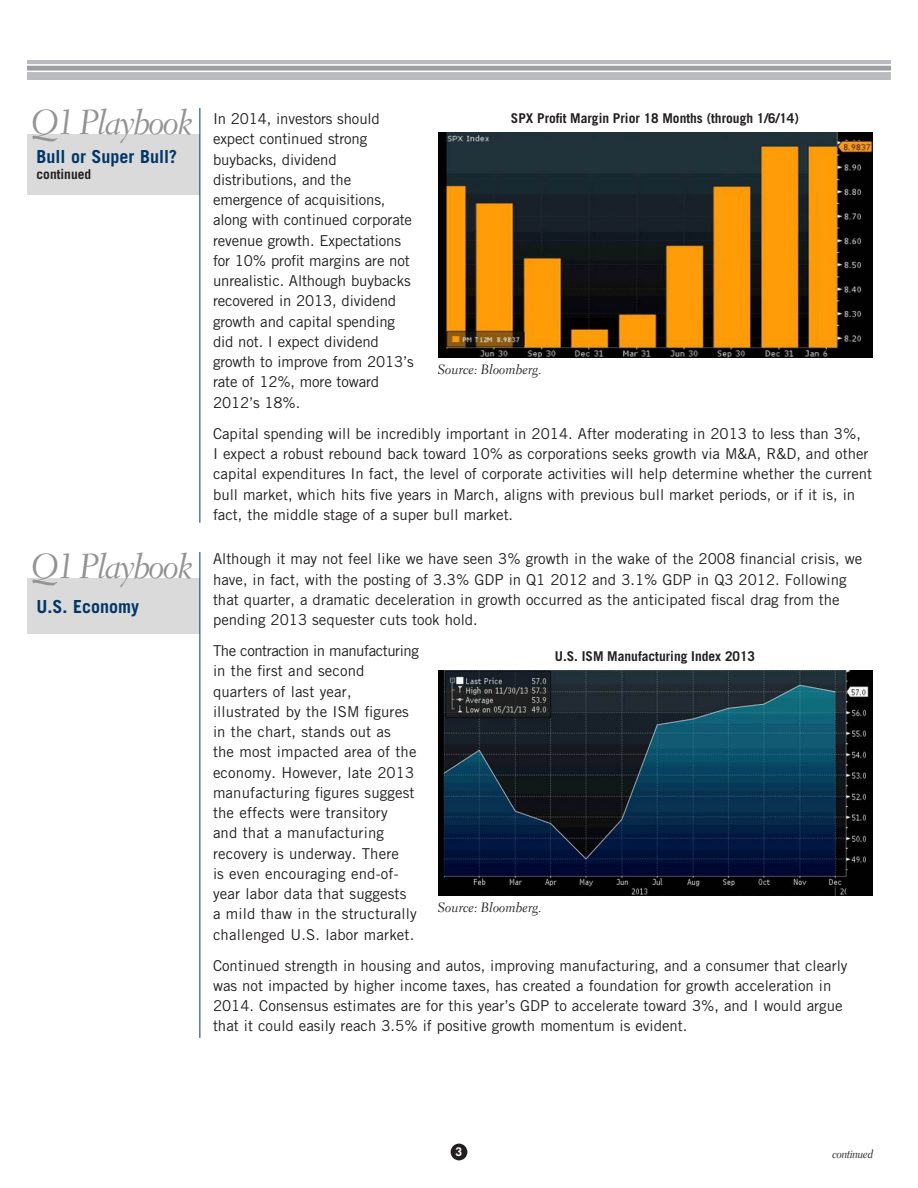
<style>
.page{position:relative;width:918px;height:1188px;background:#fff}
.page>*{position:absolute;margin:0;border:0;box-sizing:border-box;transform-origin:0 0}
.t1{font:34.5px "Electra LT Std Cursive";letter-spacing:-.05em;color:#939393}
.t2{font:700 18px "Trade Gothic LT Std";color:#003667}
.t3{font:15px/20.2px "Trade Gothic LT Std";color:#231f20}
.t4{font:700 13.5px "Trade Gothic LT Std";color:#231f20}
.t5{font:13.5px "Electra LH Cursive";color:#231f20}
.t6{font:12px "Electra LT Std Cursive Display";color:#231f20}
.t7{font:700 12px "Trade Gothic LT Std";color:#fff}
</style>
<div class="page">
<div style="left:451px;top:1144px;width:16px;height:16px;background:#231f20;border-radius:50%"></div>
<div style="left:27px;top:60px;width:864px;height:20px;background:#babbbe"></div>
<div style="left:27px;top:66px;width:864px;height:5px;background:#9d9fa2"></div>
<hr style="left:27px;top:64px;width:864px;height:2px;background:#fff">
<hr style="left:27px;top:71px;width:864px;height:1px;background:#fff">
<div style="left:27px;top:134px;width:173px;height:60px;background:#dbdada"></div>
<hr style="left:200px;top:108px;width:1px;height:415px;background:#003667">
<div style="left:27px;top:578px;width:173px;height:55px;background:#dbdada"></div>
<hr style="left:200px;top:552px;width:1px;height:486px;background:#003667">
<img style="left:439px;top:133px;width:434px;height:225px">
<img style="left:439px;top:670px;width:434px;height:225px">
<p class="t1" style="left:31px;top:101px;width:163px">Q1 Playbook</p>
<p class="t2" style="left:37px;top:146px;width:142px">Bull or Super Bull?</p>
<p class="t4" style="left:37px;top:166px;width:56px">continued</p>
<p class="t1" style="left:31px;top:546px;width:163px">Q1 Playbook</p>
<p class="t2" style="left:37px;top:595px;width:104px">U.S. Economy</p>
<p class="t4" style="left:511px;top:110px;width:290px">SPX Profit Margin Prior 18 Months (through 1/6/14)</p>
<p class="t3" style="left:213px;top:109px;width:202px">In 2014, investors should expect continued strong buybacks, dividend distributions, and the emergence of acquisitions, along with continued corporate revenue growth. Expectations for 10% profit margins are not unrealistic. Although buybacks recovered in 2013, dividend growth and capital spending did not. I expect dividend growth to improve from 2013’s rate of 12%, more toward<br>2012’s 18%.</p>
<p class="t3" style="left:213px;top:423px;width:661px">Capital spending will be incredibly important in 2014. After moderating in 2013 to less than 3%,<br>I expect a robust rebound back toward 10% as corporations seeks growth via M&amp;A, R&amp;D, and other capital expenditures In fact, the level of corporate activities will help determine whether the current bull market, which hits five years in March, aligns with previous bull market periods, or if it is, in fact, the middle stage of a super bull market.</p>
<p class="t3" style="left:213px;top:549px;width:651px">Although it may not feel like we have seen 3% growth in the wake of the 2008 financial crisis, we have, in fact, with the posting of 3.3% GDP in Q1 2012 and 3.1% GDP in Q3 2012. Following that quarter, a dramatic deceleration in growth occurred as the anticipated fiscal drag from the pending 2013 sequester cuts took hold.</p>
<p class="t3" style="left:213px;top:640px;width:207px">The contraction in manufacturing in the first and second quarters of last year, illustrated by the ISM figures in the chart, stands out as<br>the most impacted area of the economy. However, late 2013 manufacturing figures suggest the effects were transitory<br>and that a manufacturing recovery is underway. There<br>is even encouraging end-of&shy;year labor data that suggests<br>a mild thaw in the structurally challenged U.S. labor market.</p>
<p class="t3" style="left:213px;top:955px;width:636px">Continued strength in housing and autos, improving manufacturing, and a consumer that clearly was not impacted by higher income taxes, has created a foundation for growth acceleration in 2014. Consensus estimates are for this year’s GDP to accelerate toward 3%, and I would argue that it could easily reach 3.5% if positive growth momentum is evident.</p>
<p class="t5" style="left:438px;top:362px;width:106px">Source: Bloomberg.</p>
<p class="t4" style="left:555px;top:648px;width:202px">U.S. ISM Manufacturing Index 2013</p>
<p class="t5" style="left:438px;top:899px;width:106px">Source: Bloomberg.</p>
<p class="t7" style="left:456px;top:1144px;width:8px">3</p>
<p class="t6" style="left:832px;top:1147px;width:42px">continued</p>
</div>
